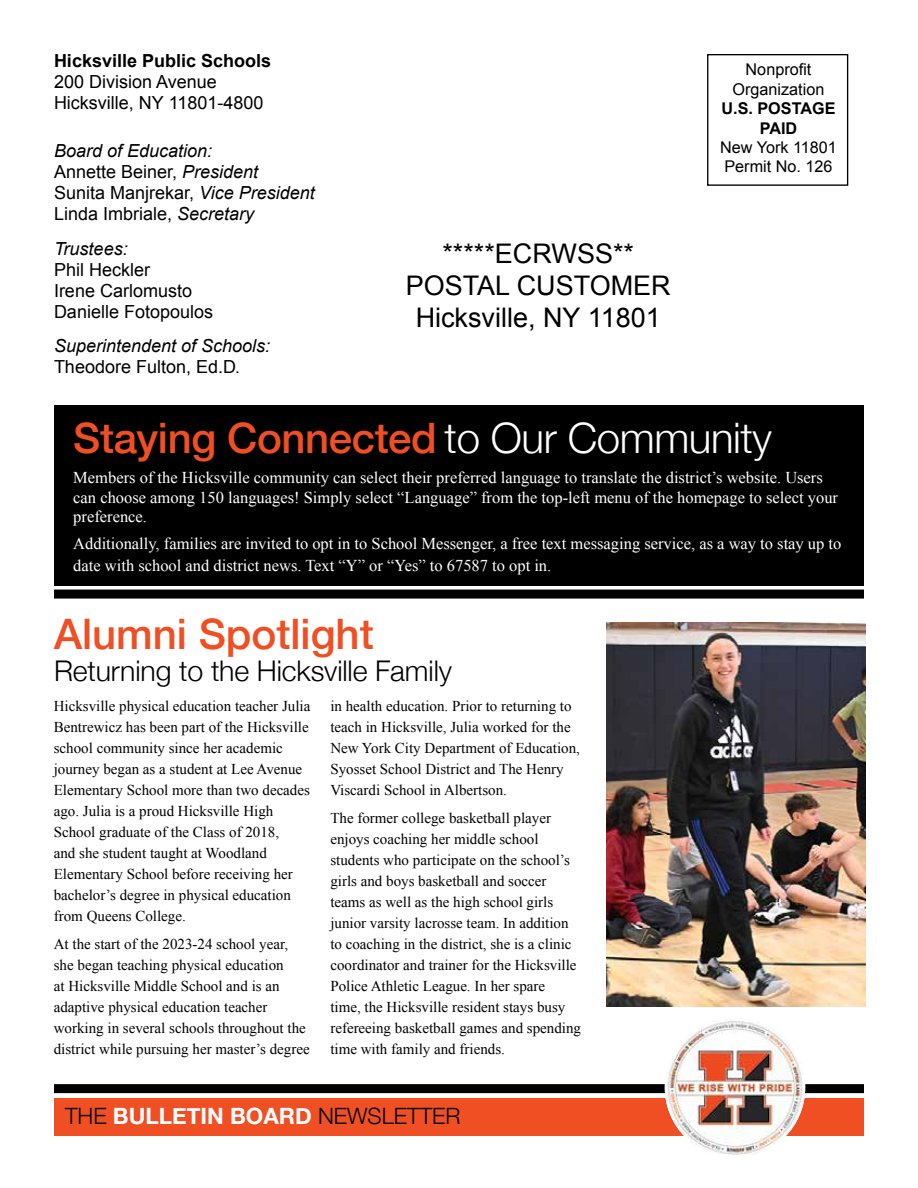
<style>
.page{position:relative;width:918px;height:1188px;background:#fff}
.page>*{position:absolute;margin:0;border:0;box-sizing:border-box;transform-origin:0 0}
.t1{font:500 42px "Helvetica Neue";letter-spacing:-.01em;color:#f04e23}
.t2{font:300 28.5px "Helvetica Neue";letter-spacing:-.005em;color:#000}
.t3{font:27px/32.4px "Arial";color:#000;text-align:center}
.t4{font:300 22.5px "Helvetica Neue";color:#000}
.t5{font:italic 18px/21px "Arial";color:#000}
.t6{font:18px/21px "Arial";color:#000}
.t7{font:700 18px "Arial";color:#000}
.t8{font:16.5px/19.8px "Times New Roman";color:#fff}
.t9{font:16.2px/19.5px "Arial";color:#000;text-align:center}
.t10{font:700 16.2px/19.5px "Arial";color:#000;text-align:center}
.t11{font:15px/21px "Times New Roman";color:#000}
.t12{font:15px "Helvetica Neue";color:#000}
.s1{font-style:normal}
.s2{font-weight:300;color:#fff}
.s3{font-weight:700;color:#fff}
</style>
<div class="page">
<div style="left:55px;top:406px;width:809px;height:180px;background:#000"></div>
<img style="left:607px;top:622px;width:259px;height:384px">
<div style="left:54px;top:1084px;width:810px;height:9px;background:#000"></div>
<div style="left:54px;top:1098px;width:810px;height:38px;background:#f04e23"></div>
<img style="left:665px;top:1017px;width:140px;height:141px;border-radius:70px">
<div style="left:54px;top:590px;width:810px;height:9px;background:#000"></div>
<div style="left:707px;top:54px;width:141px;height:132px;border:1px solid #000"></div>
<p class="t7" style="left:54px;top:49px;width:219px">Hicksville Public Schools</p>
<p class="t6" style="left:54px;top:71px;width:211px">200 Division Avenue<br>Hicksville, NY 11801-4800</p>
<p class="t5" style="left:54px;top:141px;width:262px">Board of Education:<br><span class="s1">Annette Beiner,</span> President<br><span class="s1">Sunita Manjrekar,</span> Vice President<br><span class="s1">Linda Imbriale,</span> Secretary</p>
<p class="t5" style="left:54px;top:238px;width:75px">Trustees:</p>
<p class="t6" style="left:54px;top:259px;width:161px">Phil Heckler<br>Irene Carlomusto<br>Danielle Fotopoulos</p>
<p class="t5" style="left:54px;top:336px;width:218px">Superintendent of Schools:</p>
<p class="t6" style="left:54px;top:357px;width:184px">Theodore Fulton, Ed.D</p>
<p class="t12" style="left:235px;top:357px;width:6px">.</p>
<h3 class="t3" style="left:406px;top:237px;width:267px">*****ECRWSS**<br>POSTAL CUSTOMER<br>Hicksville, NY 11801</h3>
<p class="t9" style="left:733px;top:60px;width:93px">Nonprofit<br>Organization</p>
<p class="t10" style="left:721px;top:99px;width:116px">U.S. POSTAGE<br>PAID</p>
<p class="t9" style="left:720px;top:138px;width:118px;text-align:left">New York 11801<br>Permit No. 126</p>
<h1 class="t1" style="left:73px;top:404px;width:700px">Staying Connected <span class="s2">to Our Community</span></h1>
<p class="t8" style="left:73px;top:467px;width:766px">Members of the Hicksville community can select their preferred language to translate the district’s website. Users can choose among 150 languages! Simply select “Language” from the top-left menu of the homepage to select your preference.</p>
<p class="t8" style="left:73px;top:532px;width:770px;line-height:22.5px">Additionally, families are invited to opt in to School Messenger, a free text messaging service, as a way to stay up to date with school and district news. Text “Y” or “Yes” to 67587 to opt in.</p>
<h1 class="t1" style="left:54px;top:601px;width:321px">Alumni Spotlight</h1>
<h2 class="t2" style="left:54px;top:648px;width:400px">Returning to the Hicksville Family</h2>
<p class="t11" style="left:54px;top:695px;width:258px">Hicksville physical education teacher Julia Bentrewicz has been part of the Hicksville school community since her academic journey began as a student at Lee Avenue Elementary School more than two decades ago. Julia is a proud Hicksville High School graduate of the Class of 2018,<br>and she student taught at Woodland Elementary School before receiving her bachelor’s degree in physical education from Queens College.</p>
<p class="t11" style="left:54px;top:933px;width:257px">At the start of the 2023-24 school year, she began teaching physical education<br>at Hicksville Middle School and is an adaptive physical education teacher working in several schools throughout the district while pursuing her master’s degree</p>
<p class="t11" style="left:330px;top:695px;width:251px">in health education. Prior to returning to teach in Hicksville, Julia worked for the New York City Department of Education, Syosset School District and The Henry Viscardi School in Albertson.</p>
<p class="t11" style="left:330px;top:807px;width:252px">The former college basketball player enjoys coaching her middle school students who participate on the school’s girls and boys basketball and soccer teams as well as the high school girls junior varsity lacrosse team. In addition to coaching in the district, she is a clinic coordinator and trainer for the Hicksville Police Athletic League. In her spare<br>time, the Hicksville resident stays busy refereeing basketball games and spending time with family and friends.</p>
<h3 class="t4" style="left:65px;top:1098px;width:397px">THE <span class="s3">BULLETIN BOARD</span> NEWSLETTER</h3>
</div>
